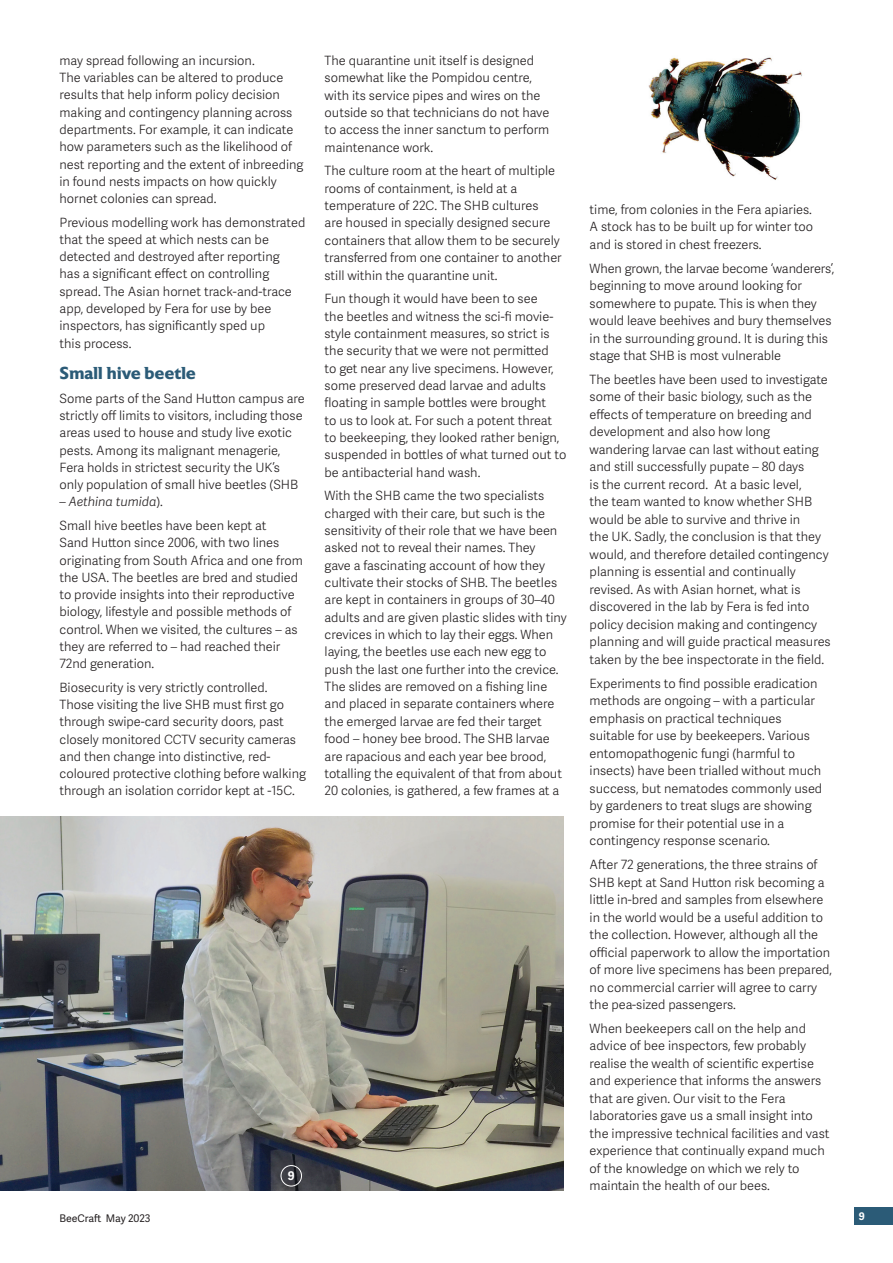
<style>
.page{position:relative;width:893px;height:1263px;background:#fff}
.page>*{position:absolute;margin:0;border:0;box-sizing:border-box;transform-origin:0 0}
.t1{font:700 17.25px "Astoria";color:#2b5b77}
.t2{font:300 12.75px/17.5px "Adelle Sans";color:#231f20}
.t3{font:italic 300 12.75px "Adelle Sans";color:#231f20}
.t4{font:700 12px "Adelle Sans";color:#fff}
.t5{font:10.5px "Adelle Sans";color:#231f20}
.t6{font:700 10.5px "Adelle Sans";color:#fff}
.s1{font-style:normal}
</style>
<div class="page">
<div style="left:855px;top:1208px;width:38px;height:17px;background:#2b5b77"></div>
<img style="left:0;top:816px;width:563px;height:375px">
<div style="left:281px;top:1165px;width:21px;height:21px;border:1px solid #fff;border-radius:50%"></div>
<img style="left:648px;top:57px;width:154px;height:123px">
<p class="t2" style="left:60px;top:51px;width:246px">may spread following an incursion.<br>The variables can be altered to produce results that help inform policy decision making and contingency planning across departments. For example, it can indicate how parameters such as the likelihood of nest reporting and the extent of inbreeding in found nests impacts on how quickly hornet colonies can spread.</p>
<p class="t2" style="left:60px;top:213px;width:247px">Previous modelling work has demonstrated that the speed at which nests can be detected and destroyed afer reporting<br>has a signifcant efect on controlling spread. The Asian hornet track-and-trace app, developed by Fera for use by bee inspectors, has signifcantly sped up<br>this process.</p>
<h4 class="t1" style="left:60px;top:363px;width:138px">Small hive beetle</h4>
<p class="t2" style="left:60px;top:389px;width:247px">Some parts of the Sand Huton campus are strictly of limits to visitors, including those areas used to house and study live exotic pests. Among its malignant menagerie, Fera holds in strictest security the UK’s only population of small hive beetles (SHB</p>
<p class="t3" style="left:60px;top:493px;width:105px"><span class="s1">–</span> Aethina tumida<span class="s1">).</span></p>
<p class="t2" style="left:60px;top:516px;width:245px">Small hive beetles have been kept at<br>Sand Huton since 2006, with two lines originating from South Africa and one from the USA. The beetles are bred and studied to provide insights into their reproductive biology, lifestyle and possible methods of control. When we visited, the cultures – as they are referred to – had reached their 72nd generation.</p>
<p class="t2" style="left:60px;top:678px;width:248px">Biosecurity is very strictly controlled.<br>Those visiting the live SHB must frst go through swipe-card security doors, past closely monitored CCTV security cameras and then change into distinctive, red&shy;coloured protective clothing before walking through an isolation corridor kept at -15C.</p>
<p class="t2" style="left:325px;top:51px;width:226px">The quarantine unit itself is designed somewhat like the Pompidou centre, with its service pipes and wires on the outside so that technicians do not have to access the inner sanctum to perform maintenance work.</p>
<p class="t2" style="left:325px;top:162px;width:239px">The culture room at the heart of multiple rooms of containment, is held at a temperature of 22C. The SHB cultures<br>are housed in specially designed secure containers that allow them to be securely transferred from one container to another still within the quarantine unit.</p>
<p class="t2" style="left:325px;top:290px;width:243px">Fun though it would have been to see<br>the beetles and witness the sci-f movie&shy;style containment measures, so strict is the security that we were not permited<br>to get near any live specimens. However, some preserved dead larvae and adults foating in sample botles were brought<br>to us to look at. For such a potent threat to beekeeping, they looked rather benign, suspended in botles of what turned out to be antibacterial hand wash.</p>
<p class="t2" style="left:325px;top:487px;width:244px">With the SHB came the two specialists charged with their care, but such is the sensitivity of their role that we have been asked not to reveal their names. They<br>gave a fascinating account of how they cultivate their stocks of SHB. The beetles are kept in containers in groups of 30–40 adults and are given plastic slides with tiny crevices in which to lay their eggs. When laying, the beetles use each new egg to push the last one further into the crevice.<br>The slides are removed on a fshing line and placed in separate containers where the emerged larvae are fed their target food – honey bee brood. The SHB larvae are rapacious and each year bee brood, totalling the equivalent of that from about 20 colonies, is gathered, a few frames at a</p>
<p class="t5" style="left:60px;top:1211px;width:93px">BeeCraft May 2023</p>
<p class="t4" style="left:288px;top:1167px;width:8px">9</p>
<p class="t2" style="left:590px;top:200px;width:225px;text-align:justify">time, from colonies in the Fera apiaries.<br>A stock has to be built up for winter too and is stored in chest freezers.</p>
<p class="t2" style="left:590px;top:259px;width:246px">When grown, the larvae become ‘wanderers’, beginning to move around looking for somewhere to pupate. This is when they would leave beehives and bury themselves in the surrounding ground. It is during this stage that SHB is most vulnerable</p>
<p class="t2" style="left:590px;top:370px;width:243px">The beetles have been used to investigate some of their basic biology, such as the efects of temperature on breeding and development and also how long wandering larvae can last without eating and still successfully pupate – 80 days<br>is the current record. At a basic level,<br>the team wanted to know whether SHB would be able to survive and thrive in<br>the UK. Sadly, the conclusion is that they would, and therefore detailed contingency planning is essential and continually revised. As with Asian hornet, what is discovered in the lab by Fera is fed into policy decision making and contingency planning and will guide practical measures taken by the bee inspectorate in the feld.</p>
<p class="t2" style="left:590px;top:674px;width:234px">Experiments to fnd possible eradication methods are ongoing – with a particular emphasis on practical techniques suitable for use by beekeepers. Various entomopathogenic fungi (harmful to insects) have been trialled without much success, but nematodes commonly used by gardeners to treat slugs are showing promise for their potential use in a contingency response scenario.</p>
<p class="t2" style="left:590px;top:855px;width:244px">Afer 72 generations, the three strains of SHB kept at Sand Huton risk becoming a litle in-bred and samples from elsewhere in the world would be a useful addition to the collection. However, although all the ofcial paperwork to allow the importation of more live specimens has been prepared, no commercial carrier will agree to carry the pea-sized passengers.</p>
<p class="t2" style="left:590px;top:1019px;width:241px">When beekeepers call on the help and advice of bee inspectors, few probably realise the wealth of scientifc expertise and experience that informs the answers that are given. Our visit to the Fera laboratories gave us a small insight into the impressive technical facilities and vast experience that continually expand much of the knowledge on which we rely to maintain the health of our bees.</p>
<p class="t6" style="left:859px;top:1208px;width:8px">9</p>
</div>
